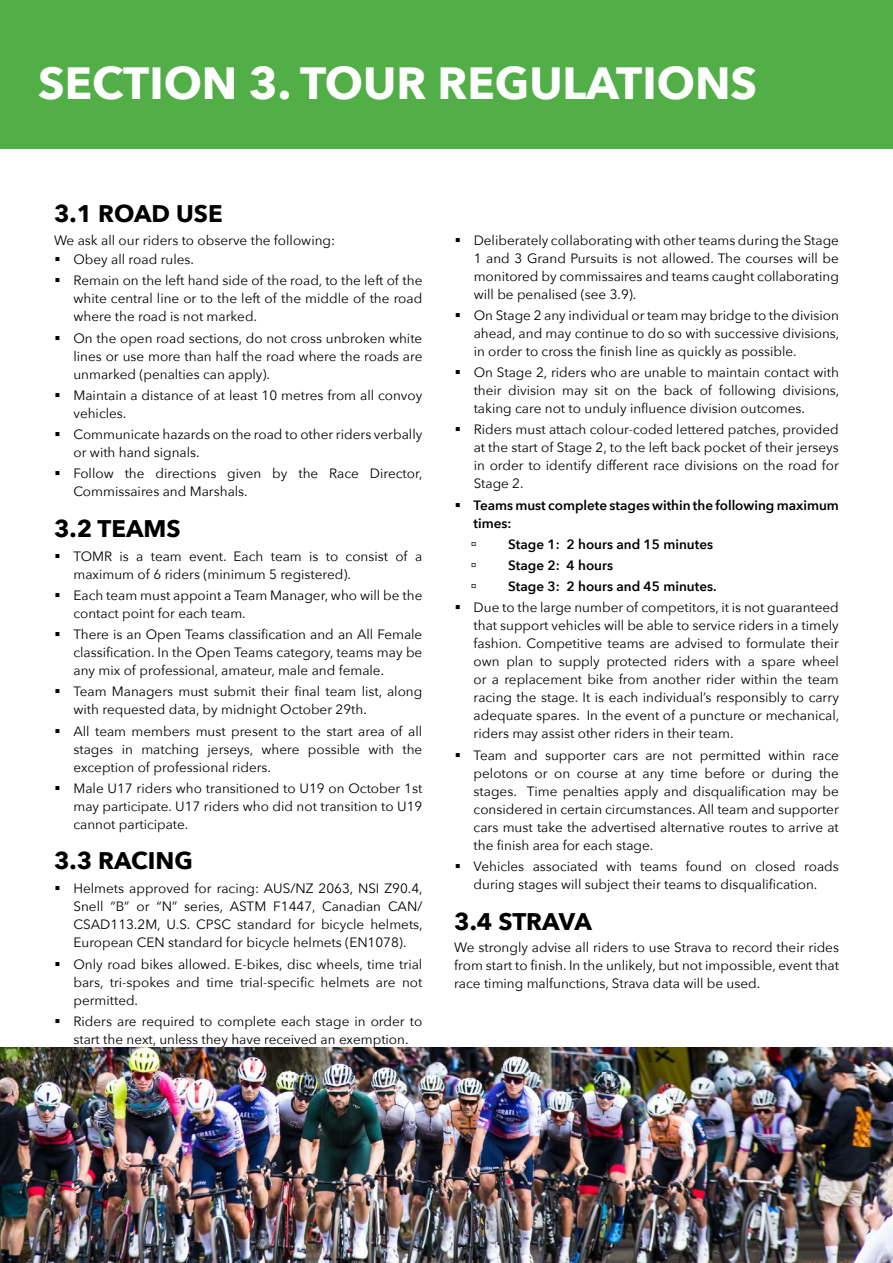
<style>
.page{position:relative;width:893px;height:1263px;background:#fff}
.page>*{position:absolute;margin:0;border:0;box-sizing:border-box;transform-origin:0 0}
.t1{font:700 45px "Avenir Next";color:#fff}
.t2{font:700 24px "Avenir Next";color:#000}
.t3{font:13.5px/18px "Avenir Next";color:#000;text-align:justify}
.t4{font:600 13.5px/18px "Avenir Next";color:#000}
.s1{font-weight:600}
</style>
<div class="page">
<div style="left:0;top:0;width:893px;height:148px;background:#52af48"></div>
<img style="left:0;top:1048px;width:893px;height:215px">
<h1 class="t1" style="left:38px;top:44px;width:720px">SECTION 3. TOUR REGULATIONS</h1>
<h2 class="t2" style="left:54px;top:193px;width:170px">3.1 ROAD USE</h2>
<p class="t3" style="left:73px;top:230px;width:263px;line-height:19.5px;text-indent:-19px">We ask all our riders to observe the following:<br>Obey all road rules.</p>
<p class="t3" style="left:73px;top:271px;width:350px">Remain on the left hand side of the road, to the left of the white central line or to the left of the middle of the road where the road is not marked.</p>
<p class="t3" style="left:73px;top:328px;width:350px">On the open road sections, do not cross unbroken white lines or use more than half the road where the roads are unmarked (penalties can apply).</p>
<p class="t3" style="left:73px;top:385px;width:350px">Maintain a distance of at least 10 metres from all convoy vehicles.</p>
<p class="t3" style="left:73px;top:425px;width:350px">Communicate hazards on the road to other riders verbally or with hand signals.</p>
<p class="t3" style="left:73px;top:464px;width:351px">Follow the directions given by the Race Director,<br>Commissaires and Marshals.</p>
<h2 class="t2" style="left:54px;top:508px;width:128px">3.2 TEAMS</h2>
<p class="t3" style="left:73px;top:546px;width:350px">TOMR is a team event. Each team is to consist of a maximum of 6 riders (minimum 5 registered).</p>
<p class="t3" style="left:73px;top:586px;width:350px">Each team must appoint a Team Manager, who will be the contact point for each team.</p>
<p class="t3" style="left:73px;top:625px;width:350px">There is an Open Teams classification and an All Female classification. In the Open Teams category, teams may be any mix of professional, amateur, male and female.</p>
<p class="t3" style="left:73px;top:682px;width:350px">Team Managers must submit their final team list, along with requested data, by midnight October 29th.</p>
<p class="t3" style="left:73px;top:721px;width:350px">All team members must present to the start area of all stages in matching jerseys, where possible with the exception of professional riders.</p>
<p class="t3" style="left:73px;top:778px;width:350px">Male U17 riders who transitioned to U19 on October 1st may participate. U17 riders who did not transition to U19 cannot participate.</p>
<h2 class="t2" style="left:54px;top:840px;width:140px">3.3 RACING</h2>
<p class="t3" style="left:73px;top:879px;width:351px">Helmets approved for racing: AUS/NZ 2063, NSI Z90.4, Snell “B” or “N” series, ASTM F1447, Canadian CAN/ CSAD113.2M, U.S. CPSC standard for bicycle helmets, European CEN standard for bicycle helmets (EN1078).</p>
<p class="t3" style="left:73px;top:954px;width:350px">Only road bikes allowed. E-bikes, disc wheels, time trial bars, tri-spokes and time trial-specific helmets are not permitted.</p>
<p class="t3" style="left:73px;top:1011px;width:350px">Riders are required to complete each stage in order to start the next, unless they have received an exemption.</p>
<p class="t3" style="left:474px;top:231px;width:367px">Deliberately collaborating with other teams during the Stage 1 and 3 Grand Pursuits is not allowed. The courses will be monitored by commissaires and teams caught collaborating will be penalised (see 3.9).</p>
<p class="t3" style="left:474px;top:306px;width:367px">On Stage 2 any individual or team may bridge to the division ahead, and may continue to do so with successive divisions, in order to cross the finish line as quickly as possible.</p>
<p class="t3" style="left:474px;top:363px;width:367px">On Stage 2, riders who are unable to maintain contact with their division may sit on the back of following divisions, taking care not to unduly influence division outcomes.</p>
<p class="t3" style="left:474px;top:420px;width:367px">Riders must attach colour-coded lettered patches, provided at the start of Stage 2, to the left back pocket of their jerseys in order to identify different race divisions on the road for Stage 2.</p>
<p class="t4" style="left:474px;top:495px;width:367px">Teams must complete stages within the following maximum times:</p>
<p class="t4" style="left:471px;top:535px;width:243px">→ Stage 1: 2 hours and 15 minutes</p>
<p class="t4" style="left:471px;top:556px;width:143px">→ Stage 2: 4 hours</p>
<p class="t3" style="left:471px;top:575px;width:369px;line-height:21.1px">→ <span class="s1">Stage 3: 2 hours and 45 minutes.<br></span>Due to the large number of competitors, it is not guaranteed</p>
<p class="t3" style="left:474px;top:616px;width:367px">that support vehicles will be able to service riders in a timely fashion. Competitive teams are advised to formulate their own plan to supply protected riders with a spare wheel or a replacement bike from another rider within the team racing the stage. It is each individual’s responsibly to carry adequate spares. In the event of a puncture or mechanical, riders may assist other riders in their team.</p>
<p class="t3" style="left:474px;top:745px;width:367px">Team and supporter cars are not permitted within race pelotons or on course at any time before or during the stages. Time penalties apply and disqualification may be considered in certain circumstances. All team and supporter cars must take the advertised alternative routes to arrive at the finish area for each stage.</p>
<p class="t3" style="left:474px;top:856px;width:367px">Vehicles associated with teams found on closed roads during stages will subject their teams to disqualification.</p>
<h2 class="t2" style="left:454px;top:900px;width:139px">3.4 STRAVA</h2>
<p class="t3" style="left:454px;top:938px;width:386px">We strongly advise all riders to use Strava to record their rides from start to finish. In the unlikely, but not impossible, event that race timing malfunctions, Strava data will be used.</p>
</div>
